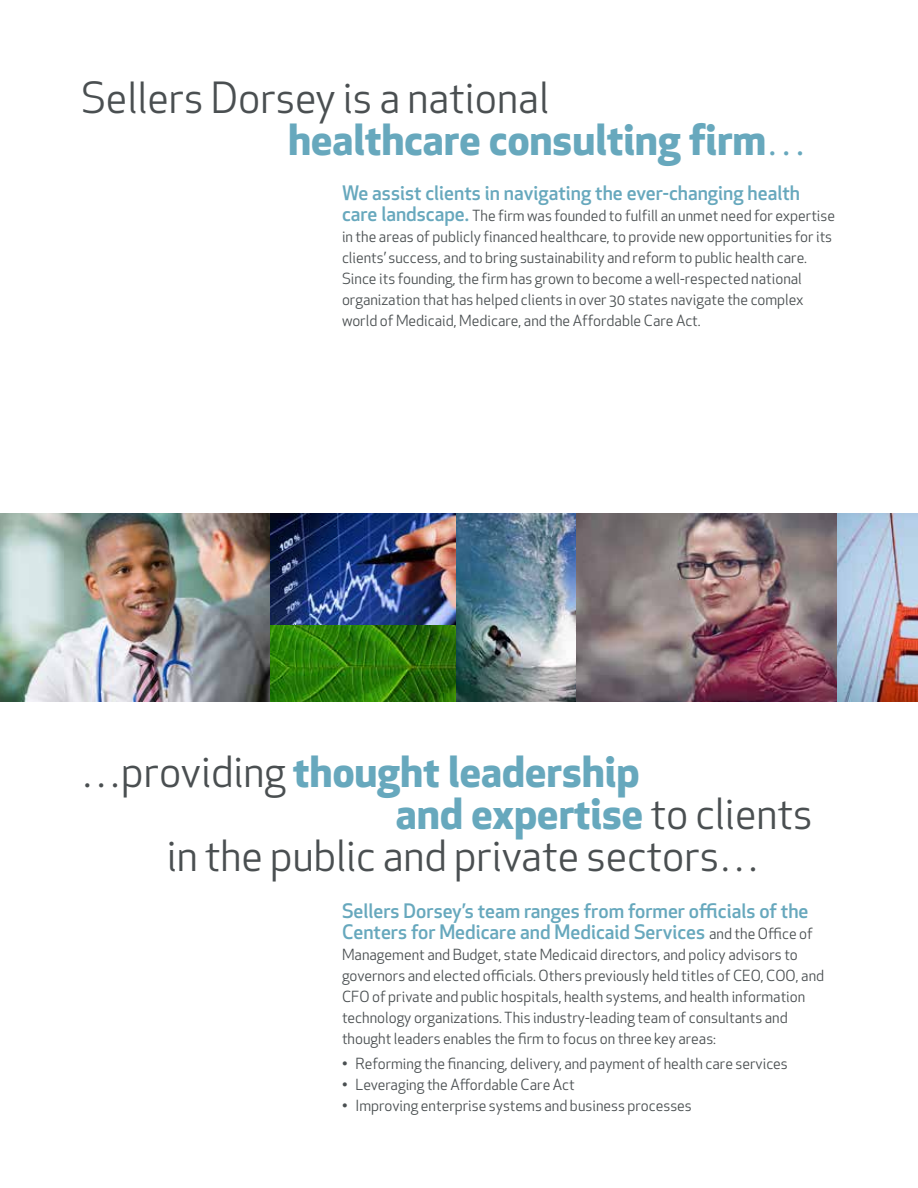
<style>
.page{position:relative;width:918px;height:1188px;background:#fff}
.page>*{position:absolute;margin:0;border:0;box-sizing:border-box;transform-origin:0 0}
.t1{font:42px/42px "Apex New";color:#4a4f51}
.t2{font:700 42px "Apex New";color:#67a8bd}
.t3{font:500 19.5px/21px "Apex New";color:#67a8bd}
.t4{font:15px/21px "Apex New";color:#4a4f51}
.s1{font-weight:700;color:#67a8bd}
.s2{color:#67a8bd}
.s3{font-weight:500;font-size:19.5px;color:#67a8bd}
.s4{font-weight:400;color:#4a4f51}
.s5{font-weight:400;font-size:15px;color:#4a4f51}
</style>
<div class="page">
<img style="left:0;top:513px;width:918px;height:189px">
<h1 class="t1" style="left:288px;top:76px;width:520px;text-indent:-207px">Sellers Dorsey is a national<br><span class="s1">healthcare consulting firm</span><span class="s2">…</span></h1>
<h2 class="t3" style="left:342px;top:182px;width:459px">We assist clients in navigating the ever-changing health</h2>
<p class="t4" style="left:342px;top:205px;width:495px"><span class="s3">care landscape.</span> The firm was founded to fulfill an unmet need for expertise in the areas of publicly financed healthcare, to provide new opportunities for its clients’ success, and to bring sustainability and reform to public health care.<br>Since its founding, the firm has grown to become a well-respected national organization that has helped clients in over 30 states navigate the complex world of Medicaid, Medicare, and the Affordable Care Act.</p>
<h1 class="t2" style="left:81px;top:742px;width:560px"><span class="s4">…providing</span> thought leadership</h1>
<h1 class="t2" style="left:396px;top:784px;width:418px">and expertise <span class="s4">to clients</span></h1>
<h1 class="t1" style="left:167px;top:835px;width:594px">in the public and private sectors…</h1>
<h2 class="t3" style="left:342px;top:900px;width:472px">Sellers Dorsey’s team ranges from former officials of the<br>Centers for Medicare and Medicaid Services <span class="s5">and the Office of</span></h2>
<p class="t4" style="left:342px;top:944px;width:484px">Management and Budget, state Medicaid directors, and policy advisors to governors and elected officials. Others previously held titles of CEO, COO, and CFO of private and public hospitals, health systems, and health information technology organizations. This industry-leading team of consultants and thought leaders enables the firm to focus on three key areas:</p>
<p class="t4" style="left:342px;top:1053px;width:447px">• Reforming the financing, delivery, and payment of health care services</p>
<p class="t4" style="left:342px;top:1074px;width:234px">• Leveraging the Affordable Care Act</p>
<p class="t4" style="left:342px;top:1095px;width:351px">• Improving enterprise systems and business processes</p>
</div>
